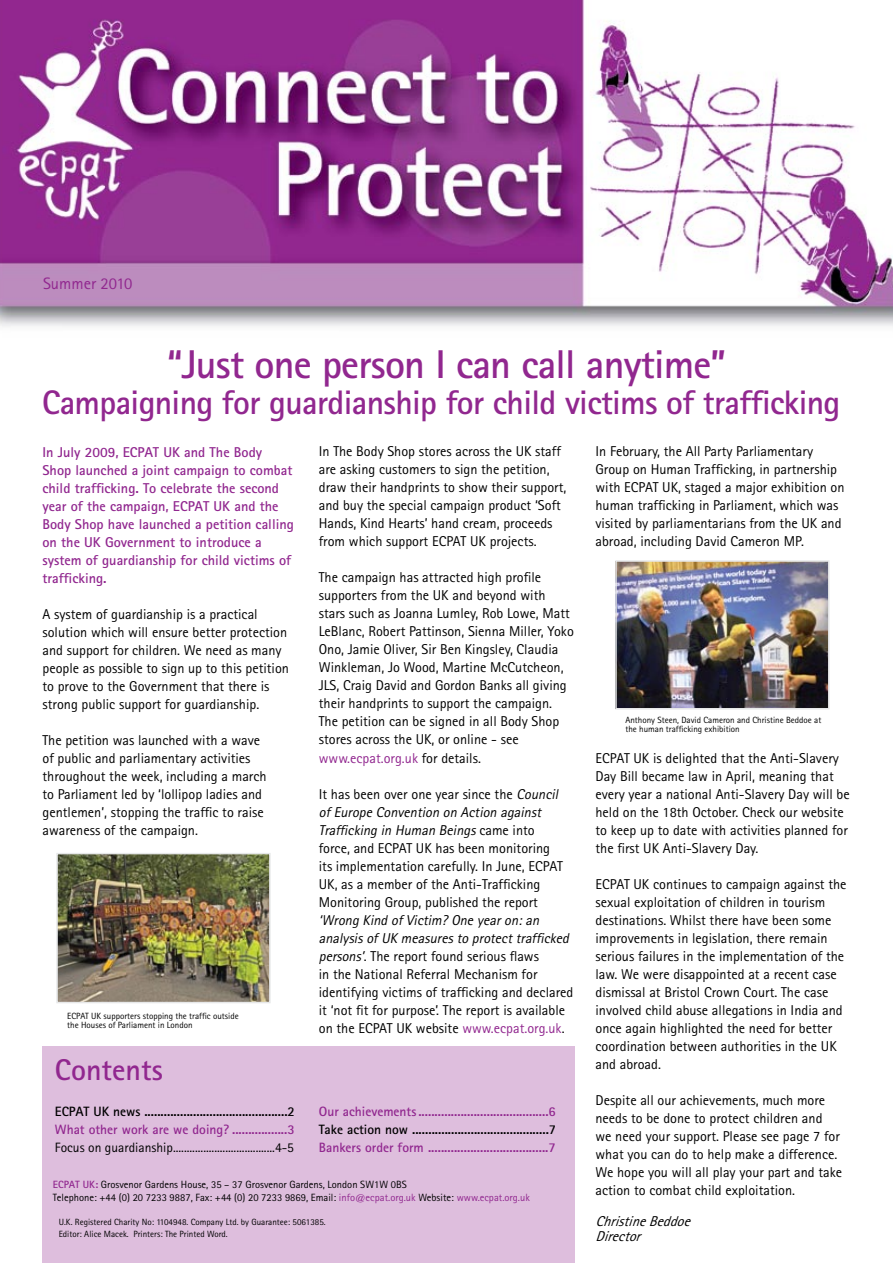
<style>
.page{position:relative;width:893px;height:1263px;background:#fff}
.page>*{position:absolute;margin:0;border:0;box-sizing:border-box;transform-origin:0 0}
.t1{font:700 40.2px "Rotis Sans Serif";letter-spacing:-.02em;color:#91278f}
.t2{font:700 34.05px "Rotis Sans Serif";letter-spacing:-.02em;color:#91278f}
.t3{font:700 30px "Rotis Sans Serif";color:#91278f}
.t4{font:16.5px "Rotis Sans Serif";color:#91278f}
.t5{font:14.25px/18px "Rotis Sans Serif";color:#000}
.t6{font:700 14.25px/18px "Rotis Sans Serif";color:#91278f}
.t7{font:italic 14.25px/15px "Rotis Sans Serif";color:#000}
.t8{font:700 13.5px "Rotis Sans Serif";color:#91278f}
.t9{font:700 13.5px "Rotis Sans Serif";color:#000}
.t10{font:13.5px "Rotis Sans Serif";color:#000}
.t11{font:10.5px/13.5px "Rotis Sans Serif";color:#000}
.t12{font:9px/9px "Rotis Sans Serif";color:#000}
.s1{color:#91278f}
.s2{font-style:italic}
.s3{font-weight:700;color:#91278f}
</style>
<div class="page">
<img style="left:0;top:0;width:892px;height:327px">
<div style="left:42px;top:1046px;width:532px;height:216px;background:#debedd"></div>
<img style="left:59px;top:855px;width:208px;height:145px">
<div style="left:56px;top:852px;width:214px;height:151px;border:2px solid #e6e7e8"></div>
<img style="left:618px;top:563px;width:208px;height:143px">
<div style="left:615px;top:560px;width:214px;height:149px;border:2px solid #e6e7e8"></div>
<p class="t4" style="left:43px;top:273px;width:91px">Summer 2010</p>
<h1 class="t1" style="left:167px;top:339px;width:560px">“Just one person I can call anytime”</h1>
<h2 class="t2" style="left:42px;top:381px;width:799px">Campaigning for guardianship for child victims of trafficking</h2>
<p class="t6" style="left:42px;top:442px;width:253px">In July 2009, ECPAT UK and The Body Shop launched a joint campaign to combat child trafficking. To celebrate the second year of the campaign, ECPAT UK and the Body Shop have launched a petition calling on the UK Government to introduce a system of guardianship for child victims of trafficking.</p>
<p class="t5" style="left:42px;top:604px;width:248px">A system of guardianship is a practical solution which will ensure better protection and support for children. We need as many people as possible to sign up to this petition to prove to the Government that there is strong public support for guardianship.</p>
<p class="t5" style="left:42px;top:730px;width:225px">The petition was launched with a wave of public and parliamentary activities throughout the week, including a march to Parliament led by ‘lollipop ladies and gentlemen’, stopping the traffic to raise awareness of the campaign.</p>
<p class="t12" style="left:67px;top:1011px;width:173px">ECPAT UK supporters stopping the traffic outside the Houses of Parliament in London</p>
<h3 class="t3" style="left:55px;top:1050px;width:109px">Contents</h3>
<p class="t9" style="left:55px;top:1103px;width:241px">ECPAT UK news ............................................2</p>
<p class="t8" style="left:55px;top:1120px;width:241px">What other work are we doing? .................3</p>
<p class="t10" style="left:55px;top:1139px;width:240px">Focus on guardianship.....................................4-5</p>
<p class="t5" style="left:319px;top:442px;width:249px">In The Body Shop stores across the UK staff are asking customers to sign the petition, draw their handprints to show their support, and buy the special campaign product ‘Soft Hands, Kind Hearts’ hand cream, proceeds from which support ECPAT UK projects.</p>
<p class="t5" style="left:319px;top:568px;width:256px">The campaign has attracted high profile supporters from the UK and beyond with stars such as Joanna Lumley, Rob Lowe, Matt LeBlanc, Robert Pattinson, Sienna Miller, Yoko Ono, Jamie Oliver, Sir Ben Kingsley, Claudia Winkleman, Jo Wood, Martine McCutcheon, JLS, Craig David and Gordon Banks all giving their handprints to support the campaign.<br>The petition can be signed in all Body Shop stores across the UK, or online - see <span class="s1">www.ecpat.org.uk</span> for details.</p>
<p class="t5" style="left:319px;top:784px;width:245px">It has been over one year since the <span class="s2">Council ofEurope Convention on Action against Trafficking in Human Beings</span>c a m e i n t o force, and ECPAT UK has been monitoring its implementation carefully. In June, ECPAT UK, as a member of the Anti-Trafficking Monitoring Group, published the report</p>
<p class="t5" style="left:319px;top:910px;width:256px"><span class="s2">‘Wrong Kind ofVictim? One yearon:an analysisofUK measuresto protecttrafficked persons’</span>. The report found serious flaws<br>in the National Referral Mechanism for identifying victims of trafficking and declared it ‘not fit for purpose’. The report is available on the ECPAT UK website <span class="s1">www.ecpat.org.uk</span>.</p>
<p class="t8" style="left:319px;top:1102px;width:238px">Our achievements ........................................6</p>
<p class="t9" style="left:319px;top:1120px;width:239px">Take action now ..........................................7</p>
<p class="t8" style="left:319px;top:1138px;width:238px">Bankers order form .....................................7</p>
<p class="t11" style="left:53px;top:1177px;width:478px"><span class="s3">ECPAT UK:</span> Grosvenor Gardens House, 35 – 37 Grosvenor Gardens, London SW1W 0BS<br>Telephone: +44 (0) 20 7233 9887, Fax: +44 (0) 20 7233 9869, Email: <span class="s1">info@ecpat.org.uk</span> Website: <span class="s1">www.ecpat.org.uk</span></p>
<p class="t12" style="left:59px;top:1215px;width:268px;line-height:12px">U.K. Registered Charity No: 1104948. Company Ltd. by Guarantee: 5061385.<br>Editor: Alice Macek. Printers: The Printed Word.</p>
<p class="t5" style="left:595px;top:442px;width:250px">In February, the All Party Parliamentary Group on Human Trafficking, in partnership with ECPAT UK, staged a major exhibition on human trafficking in Parliament, which was visited by parliamentarians from the UK and abroad, including David Cameron MP.</p>
<p class="t12" style="left:625px;top:714px;width:197px">Anthony Steen, David Cameron and Christine Beddoe at the human trafficking exhibition</p>
<p class="t5" style="left:595px;top:748px;width:256px">ECPAT UK is delighted that the Anti-Slavery Day Bill became law in April, meaning that every year a national Anti-Slavery Day will be held on the 18th October. Check our website to keep up to date with activities planned for the first UK Anti-Slavery Day.</p>
<p class="t5" style="left:595px;top:874px;width:252px">ECPAT UK continues to campaign against the sexual exploitation of children in tourism destinations. Whilst there have been some improvements in legislation, there remain serious failures in the implementation of the law. We were disappointed at a recent case dismissal at Bristol Crown Court. The case involved child abuse allegations in India and once again highlighted the need for better coordination between authorities in the UK and abroad.</p>
<p class="t5" style="left:595px;top:1090px;width:248px">Despite all our achievements, much more needs to be done to protect children and we need your support. Please see page 7 for what you can do to help make a difference.<br>We hope you will all play your part and take action to combat child exploitation.</p>
<p class="t7" style="left:595px;top:1213px;width:101px">ChristineBeddoe<br>Director</p>
</div>
